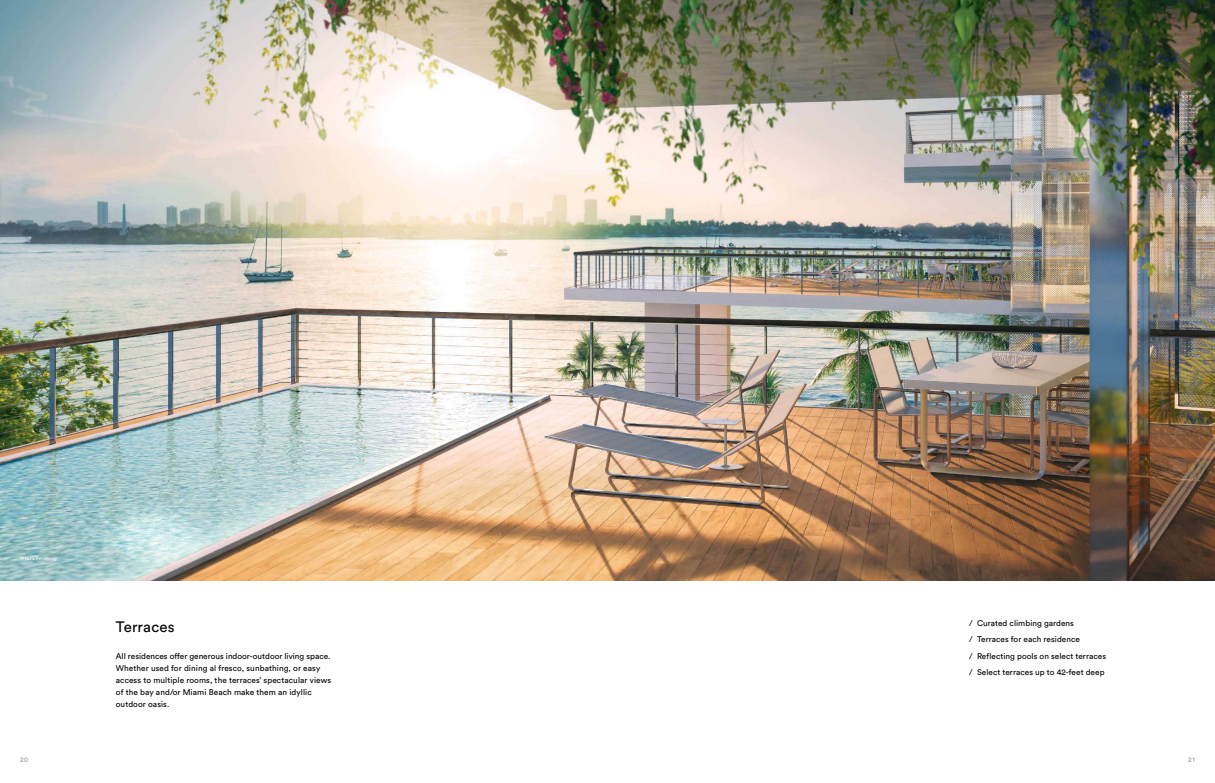
<style>
.page{position:relative;width:1215px;height:783px;background:#fff}
.page>*{position:absolute;margin:0;border:0;box-sizing:border-box;transform-origin:0 0}
.t1{font:15px "Circular Std";letter-spacing:.015em;color:#000}
.t2{font:8.25px/12px "Circular Std";letter-spacing:.005em;color:#000}
.t3{font:6.75px "Circular Std";color:#939598}
.t4{font:italic 4.5px "Circular Std";letter-spacing:.02em;color:#fff}
</style>
<div class="page">
<img style="left:0;top:0;width:1215px;height:580px">
<p class="t4" style="left:20px;top:556px;width:38px">Artist’s Rendering</p>
<h1 class="t1" style="left:116px;top:617px;width:60px">Terraces</h1>
<p class="t2" style="left:116px;top:650px;width:217px">All residences offer generous indoor-outdoor living space.<br>Whether used for dining al fresco, sunbathing, or easy access to multiple rooms, the terraces’ spectacular views of the bay and/or Miami Beach make them an idyllic outdoor oasis.</p>
<p class="t2" style="left:969px;top:615px;width:138px;line-height:16.4px">/ Curated climbing gardens<br>/ Terraces for each residence<br>/ Reflecting pools on select terraces / Select terraces up to 42-feet deep</p>
<p class="t3" style="left:20px;top:755px;width:10px">20</p>
<p class="t3" style="left:1188px;top:755px;width:8px">21</p>
</div>
